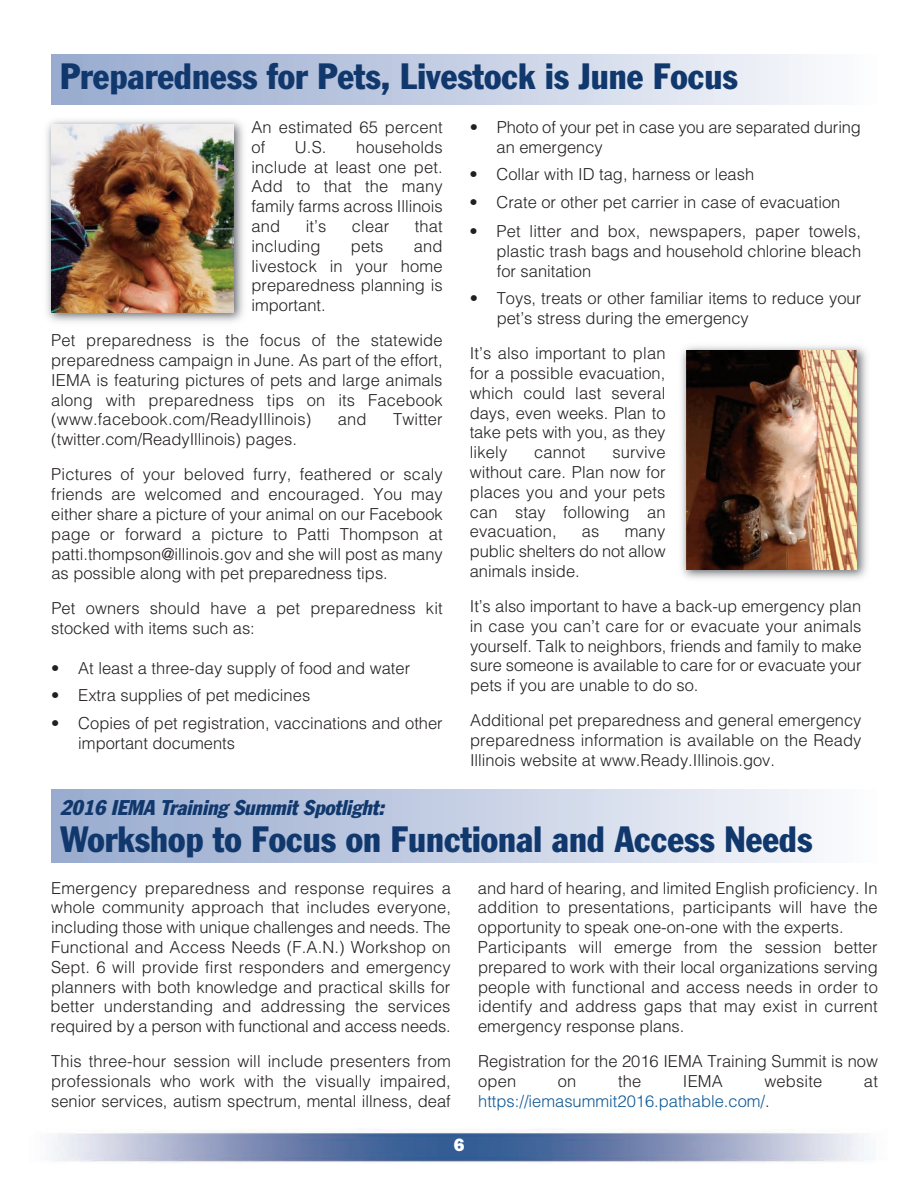
<style>
.page{position:relative;width:918px;height:1188px;background:#fff}
.page>*{position:absolute;margin:0;border:0;box-sizing:border-box;transform-origin:0 0}
.t1{font:condensed 36px "Franklin Gothic";color:#11386d}
.t2{font:italic condensed 21px "Franklin Gothic";color:#11386d}
.t3{font:800 18px "Franklin Gothic";color:#fff}
.t4{font:300 16.5px/19.8px "Helvetica";color:#231f20;text-align:justify}
.t5{font:300 16.5px "Helvetica";color:#0c5896}
.s1{color:#231f20}
</style>
<div class="page">
<img style="left:51px;top:104px;width:819px;height:1059px">
<div style="left:51px;top:54px;width:827px;height:50px;background:linear-gradient(to right,#95a8ce,#fafbfd)"></div>
<img style="left:46px;top:114px;width:204px;height:215px">
<img style="left:51px;top:124px;width:182px;height:188px">
<img style="left:674px;top:341px;width:196px;height:245px">
<img style="left:686px;top:351px;width:171px;height:219px">
<div style="left:51px;top:789px;width:827px;height:73px;background:linear-gradient(to right,#95a8ce,#fafbfd)"></div>
<h1 class="t1" style="left:60px;top:63px;width:679px">Preparedness for Pets, Livestock is June Focus</h1>
<p class="t4" style="left:251px;top:116px;width:193px">An estimated 65 percent of</p>
<p class="t4" style="left:295px;top:136px;width:33px">U.S.</p>
<p class="t4" style="left:251px;top:136px;width:193px;text-indent:105px">households include at least one pet.<br>Add to that the many family farms across Illinois and</p>
<p class="t4" style="left:306px;top:215px;width:22px">it’s</p>
<p class="t4" style="left:352px;top:215px;width:39px">clear</p>
<p class="t4" style="left:415px;top:215px;width:30px">that</p>
<p class="t4" style="left:251px;top:235px;width:71px">including</p>
<p class="t4" style="left:351px;top:235px;width:34px">pets</p>
<p class="t4" style="left:251px;top:235px;width:193px;text-indent:163px">and livestock in your home preparedness planning is important.</p>
<p class="t4" style="left:51px;top:329px;width:393px">Pet preparedness is the focus of the statewide preparedness campaign in June. As part of the effort, IEMA is featuring pictures of pets and large animals along with preparedness tips on its Facebook (www.facebook.com/ReadyIllinois)</p>
<p class="t4" style="left:338px;top:409px;width:30px">and</p>
<p class="t4" style="left:393px;top:409px;width:51px">Twitter</p>
<p class="t4" style="left:51px;top:421px;width:393px;line-height:35.1px">(twitter.com/ReadyIllinois) pages.<br>Pictures of your beloved furry, feathered or scaly</p>
<p class="t4" style="left:51px;top:483px;width:393px">friends are welcomed and encouraged. You may either share a picture of your animal on our Facebook page or forward a picture to Patti Thompson at patti.thompson@illinois.gov and she will post as many as possible along with pet preparedness tips.</p>
<p class="t4" style="left:51px;top:598px;width:393px">Pet owners should have a pet preparedness kit stocked with items such as:</p>
<p class="t4" style="left:51px;top:657px;width:360px">• At least a three-day supply of food and water</p>
<p class="t4" style="left:51px;top:685px;width:260px">• Extra supplies of pet medicines</p>
<p class="t4" style="left:78px;top:712px;width:366px;text-indent:-27px">• Copies of pet registration, vaccinations and other important documents</p>
<p class="t4" style="left:497px;top:116px;width:366px;text-indent:-27px">• Photo of your pet in case you are separated during an emergency</p>
<p class="t4" style="left:470px;top:163px;width:286px">• Collar with ID tag, harness or leash</p>
<p class="t4" style="left:470px;top:191px;width:372px">• Crate or other pet carrier in case of evacuation</p>
<p class="t4" style="left:497px;top:220px;width:366px;text-indent:-27px">• Pet litter and box, newspapers, paper towels, plastic trash bags and household chlorine bleach for sanitation</p>
<p class="t4" style="left:497px;top:287px;width:366px;text-indent:-27px">• Toys, treats or other familiar items to reduce your pet’s stress during the emergency</p>
<p class="t4" style="left:470px;top:342px;width:197px">It’s also important to plan for a possible evacuation, which could last several days, even weeks. Plan to take pets with you, as they likely</p>
<p class="t4" style="left:470px;top:441px;width:197px;text-indent:143px">survive without care. Plan now for places you and your pets can stay following an evacuation,</p>
<p class="t4" style="left:534px;top:441px;width:53px">cannot</p>
<p class="t4" style="left:470px;top:520px;width:197px;text-indent:155px">many public shelters do not allow animals inside.</p>
<p class="t4" style="left:470px;top:595px;width:393px">It’s also important to have a back-up emergency plan in case you can’t care for or evacuate your animals yourself. Talk to neighbors, friends and family to make sure someone is available to care for or evacuate your pets if you are unable to do so.</p>
<p class="t4" style="left:470px;top:709px;width:393px">Additional pet preparedness and general emergency preparedness information is available on the Ready Illinois website at www.Ready.Illinois.gov.</p>
<p class="t4" style="left:582px;top:520px;width:19px">as</p>
<p class="t2" style="left:60px;top:800px;width:329px">2016 IEMA Training Summit Spotlight:</p>
<h1 class="t1" style="left:60px;top:826px;width:754px">Workshop to Focus on Functional and Access Needs</h1>
<p class="t4" style="left:51px;top:877px;width:402px">Emergency preparedness and response requires a whole community approach that includes everyone, including those with unique challenges and needs. The Functional and Access Needs (F.A.N.) Workshop on Sept. 6 will provide first responders and emergency planners with both knowledge and practical skills for better understanding and addressing the services required by a person with functional and access needs.</p>
<p class="t4" style="left:51px;top:1050px;width:401px">This three-hour session will include presenters from professionals who work with the visually impaired, senior services, autism spectrum, mental illness, deaf</p>
<p class="t3" style="left:454px;top:1134px;width:12px">6</p>
<p class="t4" style="left:478px;top:877px;width:402px;text-align:left">and hard of hearing, and limited English proficiency. In addition to presentations, participants will have the opportunity to speak one-on-one with the experts.<br>Participants will emerge from the session better prepared to work with their local organizations serving people with functional and access needs in order to identify and address gaps that may exist in current emergency response plans.</p>
<p class="t4" style="left:478px;top:1050px;width:401px">Registration for the 2016 IEMA Training Summit is now open</p>
<p class="t4" style="left:558px;top:1070px;width:20px">on</p>
<p class="t4" style="left:618px;top:1070px;width:25px">the</p>
<p class="t4" style="left:683px;top:1070px;width:41px">IEMA</p>
<p class="t4" style="left:765px;top:1070px;width:59px">website</p>
<p class="t4" style="left:864px;top:1070px;width:15px">at</p>
<p class="t5" style="left:478px;top:1087px;width:293px">https://iemasummit2016.pathable.com/<span class="s1">.</span></p>
</div>
